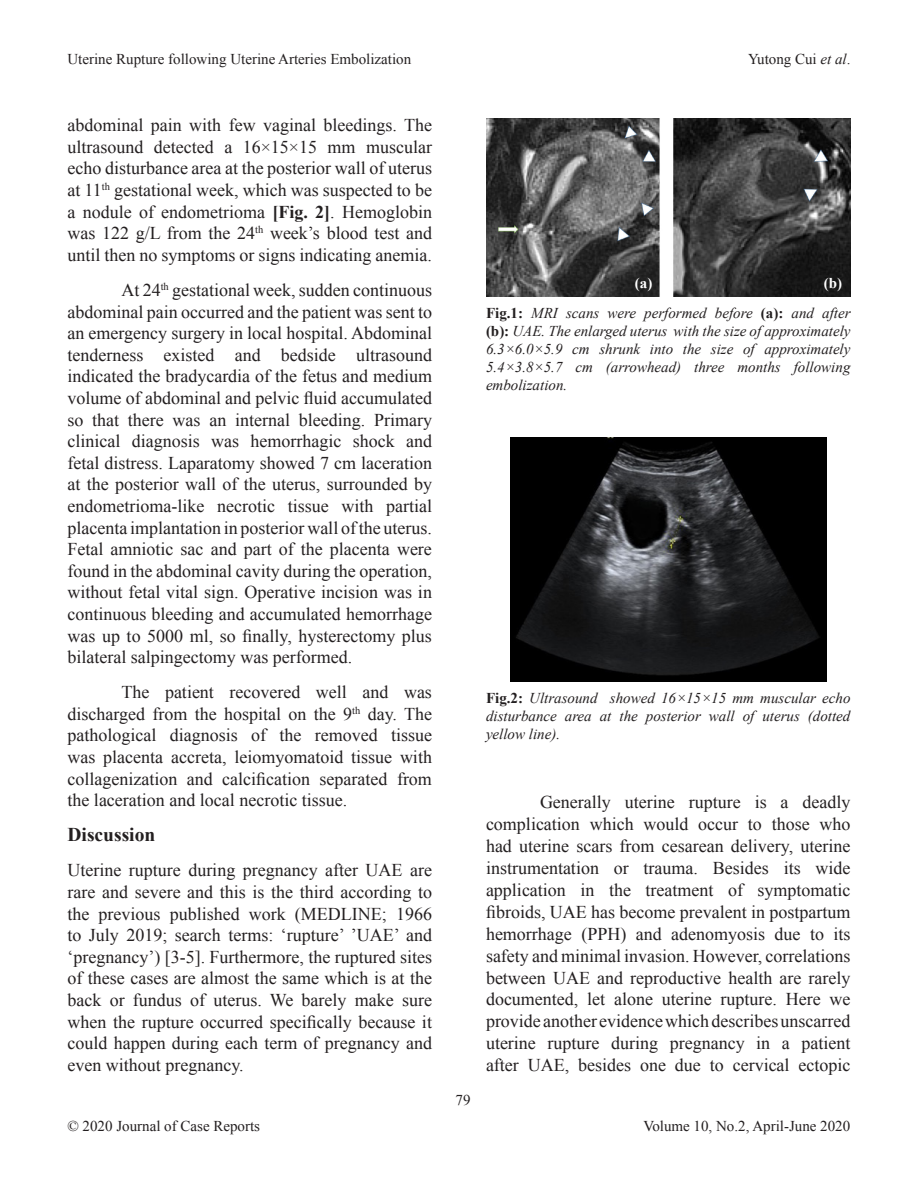
<style>
.page{position:relative;width:918px;height:1188px;background:#fff}
.page>*{position:absolute;margin:0;border:0;box-sizing:border-box;transform-origin:0 0}
.t1{font:700 19.5px "Times New Roman";color:#231f20}
.t2{font:18px/21.6px "Times New Roman";color:#231f20;text-align:justify}
.t3{font:italic 15px/18px "Times New Roman";color:#231f20;text-align:justify}
.t4{font:15px "Times New Roman";color:#231f20}
.t5{font:700 15px "Times New Roman";color:#fff}
.s1{font-style:italic}
.s2{font-weight:700}
.s3{font-weight:700;font-style:normal}
</style>
<div class="page">
<img style="left:510px;top:437px;width:316px;height:245px">
<img style="left:486px;top:119px;width:365px;height:177px">
<p class="t4" style="left:68px;top:49px;width:345px">Uterine Rupture following Uterine Arteries Embolization</p>
<p class="t4" style="left:748px;top:49px;width:104px">Yutong Cui <span class="s1">et al</span>.</p>
<p class="t2" style="left:68px;top:114px;width:366px">abdominal pain with few vaginal bleedings. The ultrasound detected a 16×15×15 mm muscular echo disturbance area at the posterior wall of uterus at 11<sup>th</sup> gestational week, which was suspected to be a nodule of endometrioma <span class="s2">[Fig. 2]</span>. Hemoglobin was 122 g/L from the 24<sup>th</sup> week’s blood test and until then no symptoms or signs indicating anemia.</p>
<p class="t2" style="left:68px;top:279px;width:366px;text-indent:54px">At 24<sup>th</sup> gestational week, sudden continuous abdominal pain occurred and the patient was sent to an emergency surgery in local hospital. Abdominal tenderness existed and bedside ultrasound indicated the bradycardia of the fetus and medium volume of abdominal and pelvic fluid accumulated so that there was an internal bleeding. Primary clinical diagnosis was hemorrhagic shock and fetal distress. Laparatomy showed 7 cm laceration at the posterior wall of the uterus, surrounded by endometrioma-like necrotic tissue with partial placenta implantation in posterior wall of the uterus.<br>Fetal amniotic sac and part of the placenta were found in the abdominal cavity during the operation, without fetal vital sign. Operative incision was in continuous bleeding and accumulated hemorrhage was up to 5000 ml, so finally, hysterectomy plus bilateral salpingectomy was performed.</p>
<p class="t2" style="left:68px;top:681px;width:366px;text-indent:54px">The patient recovered well and was discharged from the hospital on the 9<sup>th</sup> day. The pathological diagnosis of the removed tissue was placenta accreta, leiomyomatoid tissue with collagenization and calcification separated from the laceration and local necrotic tissue.</p>
<p class="t1" style="left:68px;top:821px;width:89px">Discussion</p>
<p class="t2" style="left:68px;top:859px;width:366px">Uterine rupture during pregnancy after UAE are rare and severe and this is the third according to the previous published work (MEDLINE; 1966 to July 2019; search terms: ‘rupture’ ’UAE’ and ‘pregnancy’) [3-5]. Furthermore, the ruptured sites of these cases are almost the same which is at the back or fundus of uterus. We barely make sure when the rupture occurred specifically because it could happen during each term of pregnancy and even without pregnancy.</p>
<p class="t5" style="left:635px;top:272px;width:19px">(a)</p>
<p class="t5" style="left:824px;top:272px;width:20px">(b)</p>
<p class="t3" style="left:486px;top:304px;width:366px"><span class="s3">Fig.1:</span> MRI scans were performed before <span class="s3">(a):</span> and after <span class="s3">(b):</span> UAE. The enlarged uterus with the size of approximately 6.3×6.0×5.9 cm shrunk into the size of approximately 5.4×3.8×5.7 cm (arrowhead) three months following embolization.</p>
<p class="t3" style="left:486px;top:688px;width:366px"><span class="s3">Fig.2:</span> Ultrasound showed 16×15×15 mm muscular echo disturbance area at the posterior wall of uterus (dotted yellow line).</p>
<p class="t4" style="left:456px;top:1090px;width:16px">79</p>
<p class="t2" style="left:486px;top:791px;width:366px;text-indent:54px">Generally uterine rupture is a deadly complication which would occur to those who had uterine scars from cesarean delivery, uterine instrumentation or trauma. Besides its wide application in the treatment of symptomatic fibroids, UAE has become prevalent in postpartum hemorrhage (PPH) and adenomyosis due to its safety and minimal invasion. However, correlations between UAE and reproductive health are rarely documented, let alone uterine rupture. Here we provide another evidence which describes unscarred uterine rupture during pregnancy in a patient after UAE, besides one due to cervical ectopic</p>
<p class="t4" style="left:68px;top:1116px;width:194px">© 2020 Journal of Case Reports</p>
<p class="t4" style="left:644px;top:1116px;width:208px">Volume 10, No.2, April-June 2020</p>
</div>
